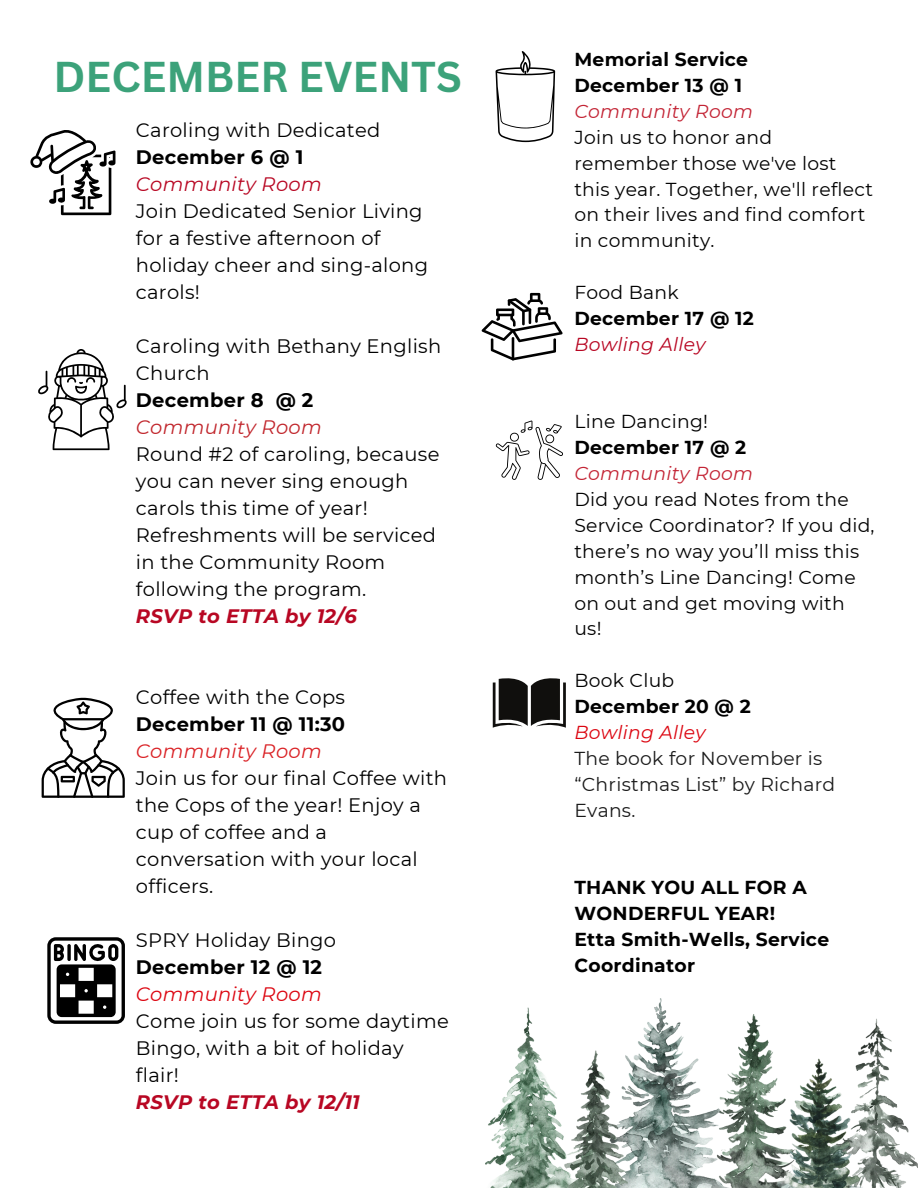
<style>
.page{position:relative;width:918px;height:1188px;background:#fff}
.page>*{position:absolute;margin:0;border:0;box-sizing:border-box;transform-origin:0 0}
.t1{font:700 42px "Canva Sans";color:#3ca27a}
.t2{font:19.5px/27px "Montserrat";letter-spacing:.015em;color:#000}
.t3{font:700 19.5px "Montserrat";letter-spacing:.015em;color:#000}
.t4{font:italic 700 19.5px "Montserrat";letter-spacing:.015em;color:#b80723}
.t5{font:italic 19.5px "Montserrat";letter-spacing:.015em;color:#b80723}
.t6{font:italic 19.5px "Montserrat";letter-spacing:.015em;color:#c1272d}
.t7{font:italic 19.5px "Montserrat";letter-spacing:.015em;color:#da2226}
.t8{font:italic 19.5px "Montserrat";letter-spacing:.015em;color:#dc0611}
.t9{font:18.75px/25.8px "Montserrat";letter-spacing:.015em;color:#000}
.t10{font:700 18.75px/25.8px "Montserrat";letter-spacing:.015em;color:#000}
.t11{font:18.75px/25.8px "Montserrat";letter-spacing:.015em;color:#1a1a1a}
.t12{font:italic 18.75px "Montserrat";letter-spacing:.015em;color:#c32435}
.t13{font:italic 18.75px "Montserrat";letter-spacing:.015em;color:#b80723}
.t14{font:italic 18.75px "Montserrat";letter-spacing:.015em;color:#dc0611}
</style>
<div class="page">
<svg style="left:493px;top:678px;width:73px;height:50px"></svg>
<img style="left:485px;top:998px;width:433px;height:190px">
<svg style="left:47px;top:937px;width:78px;height:87px"></svg>
<svg style="left:30px;top:130px;width:85px;height:85px"></svg>
<svg style="left:38px;top:349px;width:89px;height:101px"></svg>
<svg style="left:496px;top:51px;width:59px;height:91px"></svg>
<svg style="left:482px;top:293px;width:81px;height:67px"></svg>
<svg style="left:496px;top:421px;width:67px;height:59px"></svg>
<svg style="left:42px;top:698px;width:83px;height:100px"></svg>
<p class="t1" style="left:54px;top:47px;width:410px">DECEMBER EVENTS</p>
<p class="t2" style="left:136px;top:116px;width:246px">Caroling with Dedicated</p>
<p class="t3" style="left:136px;top:145px;width:169px">December 6 @ 1</p>
<p class="t5" style="left:136px;top:172px;width:187px">Community Room</p>
<p class="t2" style="left:136px;top:197px;width:294px">Join Dedicated Senior Living for a festive afternoon of holiday cheer and sing-along carols!</p>
<p class="t2" style="left:136px;top:332px;width:307px">Caroling with Bethany English<br>Church</p>
<p class="t3" style="left:136px;top:388px;width:179px">December 8 @ 2</p>
<p class="t6" style="left:136px;top:415px;width:187px">Community Room</p>
<p class="t2" style="left:136px;top:440px;width:305px">Round #2 of caroling, because you can never sing enough carols this time of year!<br>Refreshments will be serviced in the Community Room following the program.</p>
<p class="t4" style="left:136px;top:604px;width:222px">RSVP to ETTA by 12/6</p>
<p class="t2" style="left:136px;top:683px;width:211px">Coffee with the Cops</p>
<p class="t3" style="left:136px;top:712px;width:211px">December 11 @ 11:30</p>
<p class="t7" style="left:136px;top:739px;width:187px">Community Room</p>
<p class="t2" style="left:136px;top:764px;width:313px">Join us for our final Coffee with the Cops of the year! Enjoy a cup of coffee and a conversation with your local officers.</p>
<p class="t2" style="left:136px;top:926px;width:202px">SPRY Holiday Bingo</p>
<p class="t3" style="left:136px;top:955px;width:188px">December 12 @ 12</p>
<p class="t8" style="left:136px;top:982px;width:187px">Community Room</p>
<p class="t2" style="left:136px;top:1007px;width:314px">Come join us for some daytime<br>Bingo, with a bit of holiday flair!</p>
<p class="t4" style="left:136px;top:1090px;width:226px">RSVP to ETTA by 12/11</p>
<p class="t10" style="left:574px;top:47px;width:175px">Memorial Service</p>
<p class="t10" style="left:574px;top:72px;width:169px">December 13 @ 1</p>
<p class="t12" style="left:574px;top:100px;width:180px">Community Room</p>
<p class="t9" style="left:574px;top:124px;width:300px">Join us to honor and remember those we've lost this year. Together, we'll reflect on their lives and find comfort in community.</p>
<p class="t9" style="left:574px;top:279px;width:106px">Food Bank</p>
<p class="t10" style="left:574px;top:305px;width:181px">December 17 @ 12</p>
<p class="t13" style="left:574px;top:333px;width:133px">Bowling Alley</p>
<p class="t9" style="left:574px;top:409px;width:135px">Line Dancing!</p>
<p class="t10" style="left:574px;top:435px;width:173px">December 17 @ 2</p>
<p class="t12" style="left:574px;top:462px;width:180px">Community Room</p>
<p class="t9" style="left:574px;top:486px;width:302px">Did you read Notes from the<br>Service Coordinator? If you did, there’s no way you’ll miss this month’s Line Dancing! Come on out and get moving with us!</p>
<p class="t9" style="left:574px;top:668px;width:101px">Book Club</p>
<p class="t10" style="left:574px;top:693px;width:178px">December 20 @ 2</p>
<p class="t14" style="left:574px;top:721px;width:133px">Bowling Alley</p>
<p class="t11" style="left:574px;top:745px;width:262px">The book for November is “Christmas List” by Richard<br>Evans.</p>
<p class="t10" style="left:574px;top:875px;width:234px">THANK YOU ALL FOR A<br>WONDERFUL YEAR!</p>
<p class="t10" style="left:574px;top:926px;width:256px">Etta Smith-Wells, Service<br>Coordinator</p>
</div>
